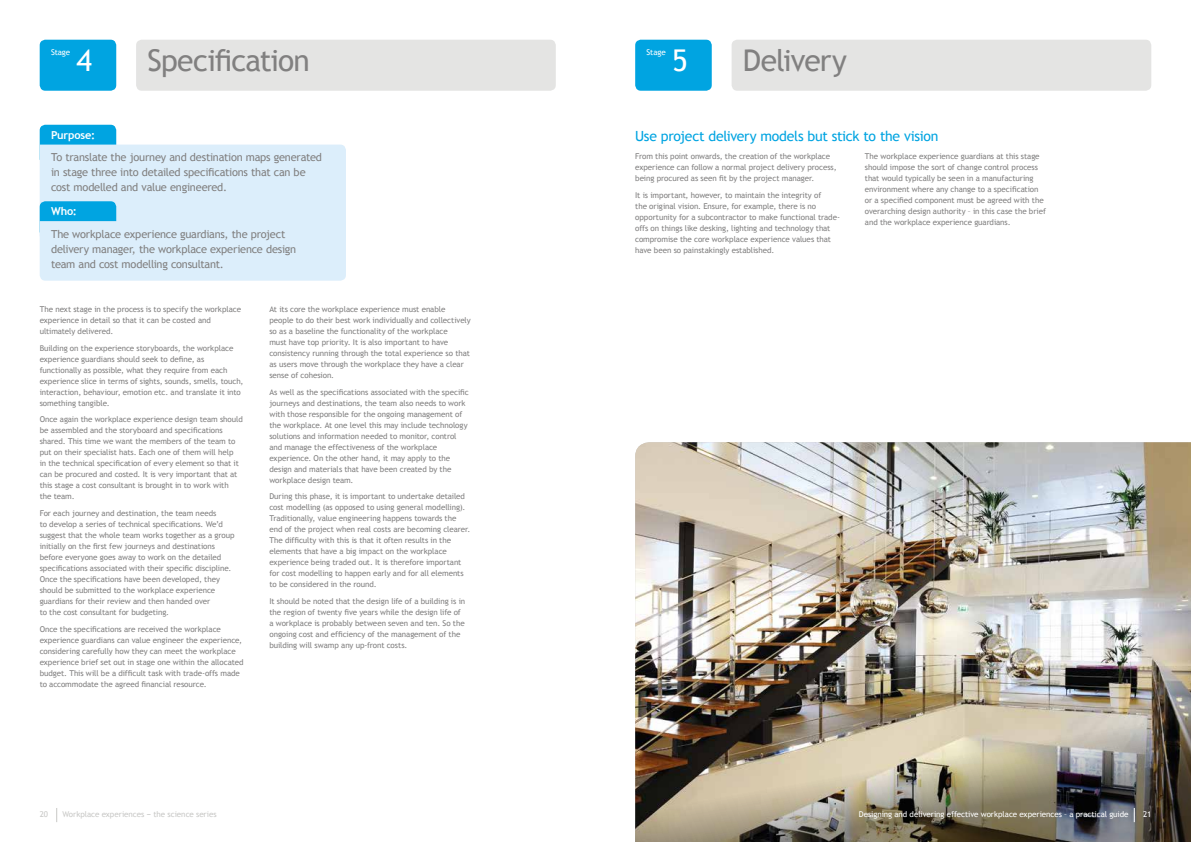
<style>
.page{position:relative;width:1191px;height:842px;background:#fff}
.page>*{position:absolute;margin:0;border:0;box-sizing:border-box;transform-origin:0 0}
.t1{font:30px "Trebuchet MS";letter-spacing:-.03em;color:#818080}
.t2{font:30px "Trebuchet MS";color:#fff}
.t3{font:14px "Trebuchet MS";letter-spacing:-.025em;color:#00a4e1}
.t4{font:11px/15px "Trebuchet MS";letter-spacing:-.02em;color:#818080}
.t5{font:700 11px "Trebuchet MS";letter-spacing:-.01em;color:#fff}
.t6{font:8px/11px "Trebuchet MS";letter-spacing:-.005em;color:#818080}
.t7{font:8px "Trebuchet MS";letter-spacing:-.01em;color:#fff}
.t8{font:8px "Trebuchet MS";letter-spacing:-.005em;color:#c8c8c6}
.s1{font-family:"Trebuchet";font-weight:700;font-style:italic}
</style>
<div class="page">
<svg style="left:56px;top:808px;width:1px;height:14px"></svg>
<img style="left:635px;top:442px;width:556px;height:233px">
<div style="left:136px;top:40px;width:420px;height:51px;background:#e4e4e3;border-radius:6px"></div>
<div style="left:40px;top:40px;width:76px;height:51px;background:#00a4e1;border-radius:6px"></div>
<div style="left:731px;top:40px;width:420px;height:51px;background:#e4e4e3;border-radius:6px"></div>
<div style="left:635px;top:40px;width:76px;height:51px;background:#00a4e1;border-radius:6px"></div>
<div style="left:40px;top:125px;width:76px;height:39px;background:#00a4e1;border-radius:6px"></div>
<div style="left:40px;top:145px;width:306px;height:136px;background:#dceefb"></div>
<img style="left:635px;top:675px;width:556px;height:167px">
<svg style="left:1134px;top:808px;width:1px;height:14px"></svg>
<h1 class="t2" style="left:77px;top:42px;width:17px">4</h1>
<h1 class="t1" style="left:147px;top:42px;width:164px">Specification</h1>
<p class="t7" style="left:51px;top:48px;width:21px">Stage</p>
<h1 class="t2" style="left:672px;top:42px;width:17px">5</h1>
<h1 class="t1" style="left:743px;top:42px;width:105px">Delivery</h1>
<p class="t7" style="left:646px;top:48px;width:21px">Stage</p>
<h3 class="t5" style="left:51px;top:128px;width:46px">Purpose:</h3>
<h2 class="t3" style="left:635px;top:128px;width:305px">Use project delivery models but stick to the vision</h2>
<h3 class="t4" style="left:51px;top:150px;width:272px">To translate the journey and destination maps generated in stage three into detailed specifications that can be cost modelled and value engineered.</h3>
<h3 class="t5" style="left:51px;top:204px;width:27px">Who:</h3>
<h3 class="t4" style="left:51px;top:226px;width:247px">The workplace experience guardians, the project delivery manager, the workplace experience design team and cost modelling consultant.</h3>
<p class="t6" style="left:635px;top:151px;width:203px">From this point onwards, the creation of the workplace experience can follow a normal project delivery process, being procured as seen fit by the project manager.</p>
<p class="t6" style="left:635px;top:189px;width:206px">It is important, however, to maintain the integrity of<br>the original vision. Ensure, for example, there is no opportunity for a subcontractor to make functional trade&shy;offs on things like desking, lighting and technology that compromise the core workplace experience values that have been so painstakingly established.</p>
<p class="t6" style="left:865px;top:151px;width:183px">The workplace experience guardians at this stage should impose the sort of change control process that would typically be seen in a manufacturing environment where any change to a specification or a specified component must be agreed with the overarching design authority – in this case the brief and the workplace experience guardians.</p>
<p class="t6" style="left:40px;top:304px;width:203px">The next stage in the process is to specify the workplace experience in detail so that it can be costed and ultimately delivered.</p>
<p class="t6" style="left:40px;top:342px;width:205px">Building on the experience storyboards, the workplace experience guardians should seek to define, as functionally as possible, what they require from each experience slice in terms of sights, sounds, smells, touch, interaction, behaviour, emotion etc. and translate it into something tangible.</p>
<p class="t6" style="left:40px;top:414px;width:205px">Once again the workplace experience design team should be assembled and the storyboard and specifications shared. This time we want the members of the team to put on their specialist hats. Each one of them will help<br>in the technical specification of every element so that it can be procured and costed. It is very important that at this stage a cost consultant is brought in to work with<br>the team.</p>
<p class="t6" style="left:40px;top:508px;width:196px">For each journey and destination, the team needs<br>to develop a series of technical specifications. We’d suggest that the whole team works together as a group initially on the first few journeys and destinations before everyone goes away to work on the detailed specifications associated with their specific discipline.<br>Once the specifications have been developed, they should be submitted to the workplace experience guardians for their review and then handed over<br>to the cost consultant for budgeting.</p>
<p class="t6" style="left:40px;top:624px;width:205px">Once the specifications are received the workplace experience guardians can value engineer the experience, considering carefully how they can meet the workplace experience brief set out in stage one within the allocated budget. This will be a difficult task with trade-offs made to accommodate the agreed financial resource.</p>
<p class="t6" style="left:269px;top:304px;width:203px">At its core the workplace experience must enable people to do their best work individually and collectively so as a baseline the functionality of the workplace<br>must have top priority. It is also important to have consistency running through the total experience so that as users move through the workplace they have a clear sense of cohesion.</p>
<p class="t6" style="left:269px;top:386px;width:201px">As well as the specifications associated with the specific journeys and destinations, the team also needs to work with those responsible for the ongoing management of the workplace. At one level this may include technology solutions and information needed to monitor, control and manage the effectiveness of the workplace experience. On the other hand, it may apply to the design and materials that have been created by the workplace design team.</p>
<p class="t6" style="left:269px;top:491px;width:202px">During this phase, it is important to undertake detailed cost modelling (as opposed to using general modelling).<br>Traditionally, value engineering happens towards the end of the project when real costs are becoming clearer.<br>The difficulty with this is that it often results in the elements that have a big impact on the workplace experience being traded out. It is therefore important for cost modelling to happen early and for all elements to be considered in the round.</p>
<p class="t6" style="left:269px;top:596px;width:197px">It should be noted that the design life of a building is in the region of twenty five years while the design life of a workplace is probably between seven and ten. So the ongoing cost and efficiency of the management of the building will swamp any up-front costs.</p>
<p class="t8" style="left:40px;top:809px;width:10px">20</p>
<p class="t8" style="left:62px;top:809px;width:156px">Workplace experiences <span class="s1">−</span> the science series</p>
<p class="t7" style="left:859px;top:809px;width:271px">Designing and delivering effective workplace experiences – a practical guide</p>
<p class="t7" style="left:1143px;top:809px;width:10px">21</p>
</div>
